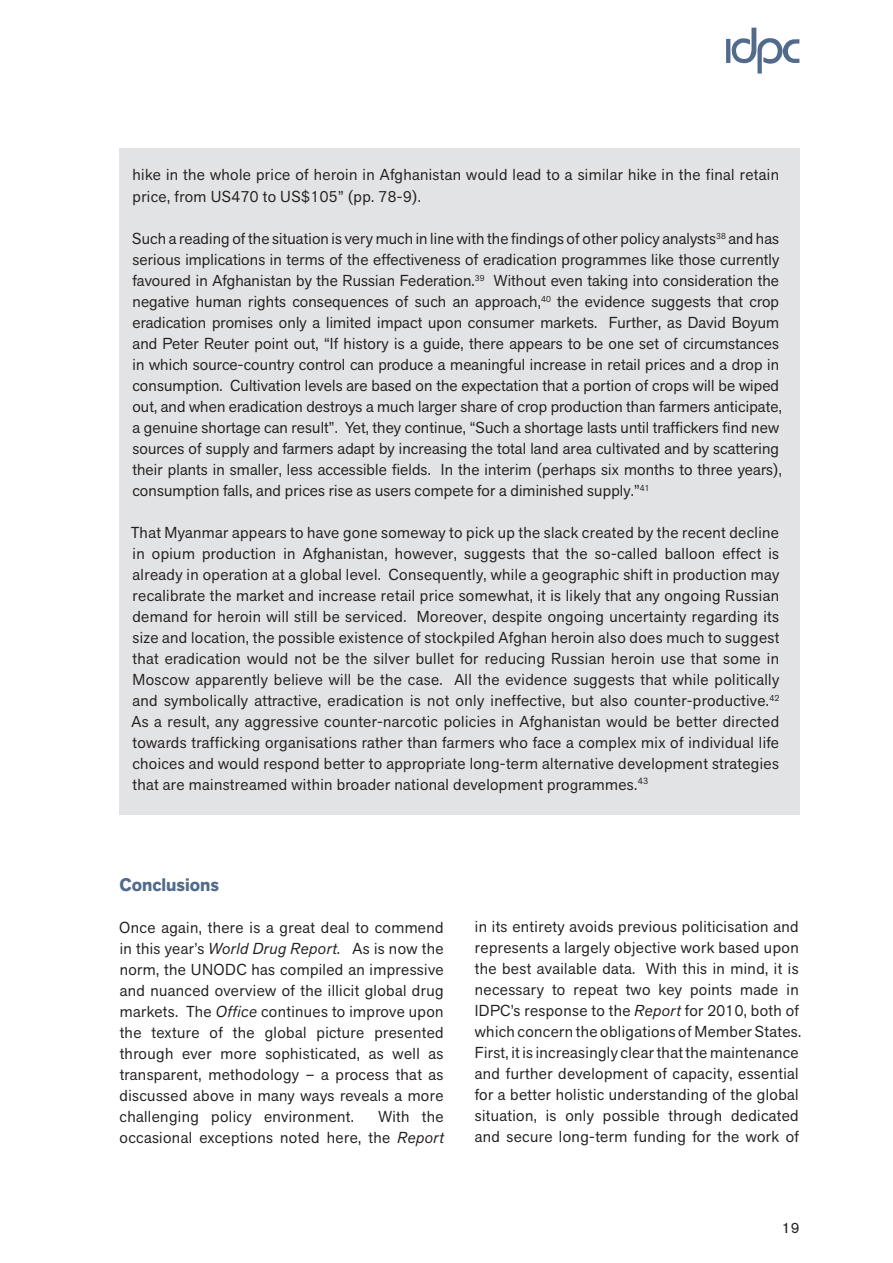
<style>
.page{position:relative;width:893px;height:1263px;background:#fff}
.page>*{position:absolute;margin:0;border:0;box-sizing:border-box;transform-origin:0 0}
.IDPC_Subhead_1{font:700 18px "Akzid Grtsk Next";color:#526b8b}
.IDPC_Body_Para{font:15.75px/21px "Akzid Grtsk Next";letter-spacing:.01em;color:#231f20}
.t1{font:15px "Akzidenz Grotesk BE";color:#231f20}
.s1{font-size:15px}
.s2{font-style:italic}
</style>
<div class="page">
<svg style="left:726px;top:28px;width:73px;height:46px"></svg>
<div style="left:119px;top:149px;width:680px;height:666px;background:#e2e3e4"></div>
<p class="IDPC_Body_Para" style="left:133px;top:164px;width:648px">hike in the whole price of heroin in Afghanistan would lead to a similar hike in the final retain price, from US470 to US$105” (pp. 78-9).</p>
<p class="IDPC_Body_Para" style="left:132px;top:227px;width:651px">Such a reading of the situation is very much in line with the findings of other policy analysts<sup>38</sup> and has serious implications in terms of the effectiveness of eradication programmes like those currently favoured in Afghanistan by the Russian Federation.<sup>39</sup> Without even taking into consideration the negative human rights consequences of such an approach,<sup>40</sup> the evidence suggests that crop eradication promises only a limited impact upon consumer markets. Further, as David Boyum and Peter Reuter point out, “If history is a guide, there appears to be one set of circumstances in which source-country control can produce a meaningful increase in retail prices and a drop in consumption. Cultivation levels are based on the expectation that a portion of crops will be wiped out, and when eradication destroys a much larger share of crop production than farmers anticipate, a genuine shortage can result”. Yet, they continue, “Such a shortage lasts until traffickers find new sources of supply and farmers adapt by increasing the total land area cultivated and by scattering their plants in smaller, less accessible fields. In the interim (perhaps six months to three years), consumption falls, and prices rise as users compete for a diminished supply.”<sup>41</sup></p>
<p class="IDPC_Body_Para" style="left:131px;top:521px;width:650px;text-align:justify">That Myanmar appears to have gone someway to pick up the slack created by the recent decline in opium production in Afghanistan, however, suggests that the so-called balloon effect is already in operation at a global level. Consequently, while a geographic shift in production may recalibrate the market and increase retail price somewhat, it is likely that any ongoing Russian demand for heroin will still be serviced. Moreover, despite ongoing uncertainty regarding its size and location, the possible existence of stockpiled Afghan heroin also does much to suggest that eradication would not be the silver bullet for reducing Russian heroin use that some in Moscow apparently believe will be the case. All the evidence suggests that while politically and symbolically attractive, eradication is not only ineffective, but also counter-productive.<sup>42<br></sup>As a result, any aggressive counter-narcotic policies in Afghanistan would be better directed towards trafficking organisations rather than farmers who face a complex mix of individual life choices and would respond better to appropriate long-term alternative development strategies that are mainstreamed within broader national development pro<span class="s1">g</span>rammes.<sup>43</sup></p>
<p class="IDPC_Subhead_1" style="left:119px;top:873px;width:101px">Conclusions</p>
<p class="IDPC_Body_Para" style="left:119px;top:917px;width:326px;text-align:justify">Once again, there is a great deal to commend in this year’s <span class="s2">World Drug Report.</span> As is now the norm, the UNODC has compiled an impressive and nuanced overview of the illicit global drug markets. The <span class="s2">Office</span> continues to improve upon the texture of the global picture presented through ever more sophisticated, as well as transparent, methodology – a process that as discussed above in many ways reveals a more challenging policy environment.</p>
<p class="IDPC_Body_Para" style="left:120px;top:1106px;width:326px;text-align:right">With the<br>occasional exceptions noted here, the <span class="s2">Report</span></p>
<p class="IDPC_Body_Para" style="left:475px;top:916px;width:328px">in its entirety avoids previous politicisation and represents a largely objective work based upon the best available data. With this in mind, it is necessary to repeat two key points made in IDPC’s response to the <span class="s2">Report</span> for 2010, both of which concern the obligations of Member States.<br>First, it is increasingly clear that the maintenance and further development of capacity, essential for a better holistic understanding of the global situation, is only possible through dedicated and secure long-term funding for the work of</p>
<p class="t1" style="left:782px;top:1219px;width:19px">19</p>
</div>
